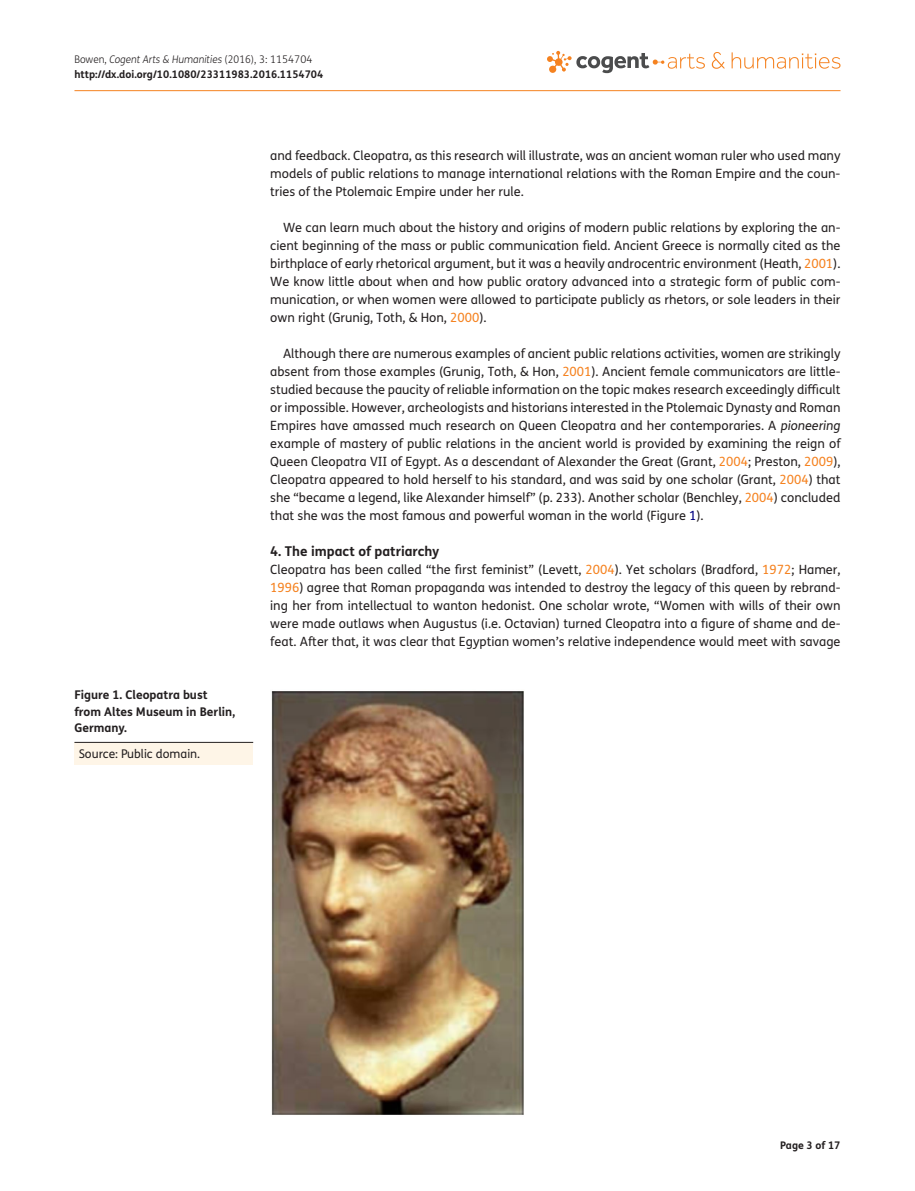
<style>
.page{position:relative;width:915px;height:1191px;background:#fff}
.page>*{position:absolute;margin:0;border:0;box-sizing:border-box;transform-origin:0 0}
.t1{font:700 13.5px "FS Me Pro";color:#231f20}
.t2{font:12.75px/18px "FS Me Pro";color:#231f20;text-align:justify}
.t3{font:700 12px/16.5px "FS Me Pro";color:#231f20}
.t4{font:12px "FS Me Pro";color:#231f20}
.t5{font:700 10.5px/15px "FS Me Pro";color:#231f20}
.s1{font-weight:300}
.s2{font-weight:300;font-style:italic}
.s3{color:#f58220}
.s4{font-style:italic}
.s5{color:#000080}
</style>
<div class="page">
<svg style="left:547px;top:51px;width:293px;height:22px"></svg>
<hr style="left:74px;top:90px;width:766px;height:1px;background:#f58220">
<div style="left:74px;top:742px;width:179px;height:22px;background:#fef5e7"></div>
<hr style="left:74px;top:742px;width:179px;height:1px;background:#231f20">
<img style="left:271px;top:691px;width:253px;height:424px">
<p class="t5" style="left:74px;top:51px;width:250px"><span class="s1">Bowen,</span> <span class="s2">Cogent Arts &amp; Humanities</span> <span class="s1">(2016), 3: 1154704 </span>http://dx.doi.org/10.1080/23311983.2016.1154704</p>
<p class="t3" style="left:74px;top:686px;width:162px">Figure 1. Cleopatra bust from Altes Museum in Berlin,<br>Germany.</p>
<p class="t4" style="left:79px;top:745px;width:123px">Source: Public domain.</p>
<p class="t2" style="left:270px;top:146px;width:571px">and feedback. Cleopatra, as this research will illustrate, was an ancient woman ruler who used many models of public relations to manage international relations with the Roman Empire and the coun&shy;tries of the Ptolemaic Empire under her rule.</p>
<p class="t2" style="left:270px;top:218px;width:571px;text-indent:13px">We can learn much about the history and origins of modern public relations by exploring the an&shy;cient beginning of the mass or public communication field. Ancient Greece is normally cited as the birthplace of early rhetorical argument, but it was a heavily androcentric environment (Heath, <span class="s3">2001</span>).<br>We know little about when and how public oratory advanced into a strategic form of public com&shy;munication, or when women were allowed to participate publicly as rhetors, or sole leaders in their own right (Grunig, Toth, &amp; Hon, <span class="s3">2000</span>).</p>
<p class="t2" style="left:270px;top:344px;width:571px;text-indent:13px">Although there are numerous examples of ancient public relations activities, women are strikingly absent from those examples (Grunig, Toth, &amp; Hon, <span class="s3">2001</span>). Ancient female communicators are little&shy;studied because the paucity of reliable information on the topic makes research exceedingly difficult or impossible. However, archeologists and historians interested in the Ptolemaic Dynasty and Roman Empires have amassed much research on Queen Cleopatra and her contemporaries. A <span class="s4">pioneering </span>example of mastery of public relations in the ancient world is provided by examining the reign of Queen Cleopatra VII of Egypt. As a descendant of Alexander the Great (Grant, <span class="s3">2004</span>; Preston, <span class="s3">2009</span>), Cleopatra appeared to hold herself to his standard, and was said by one scholar (Grant, <span class="s3">2004</span>) that she “became a legend, like Alexander himself” (p. 233). Another scholar (Benchley, <span class="s3">2004</span>) concluded that she was the most famous and powerful woman in the world (Figure <span class="s5">1</span>).</p>
<p class="t1" style="left:270px;top:541px;width:171px">4. The impact of patriarchy</p>
<p class="t2" style="left:270px;top:560px;width:571px">Cleopatra has been called “the first feminist” (Levett, <span class="s3">2004</span>). Yet scholars (Bradford, <span class="s3">1972</span>; Hamer, <span class="s3">1996</span>) agree that Roman propaganda was intended to destroy the legacy of this queen by rebrand&shy;ing her from intellectual to wanton hedonist. One scholar wrote, “Women with wills of their own were made outlaws when Augustus (i.e. Octavian) turned Cleopatra into a figure of shame and de&shy;feat. After that, it was clear that Egyptian women’s relative independence would meet with savage</p>
<p class="t5" style="left:780px;top:1137px;width:62px">Page 3 of 17</p>
</div>
